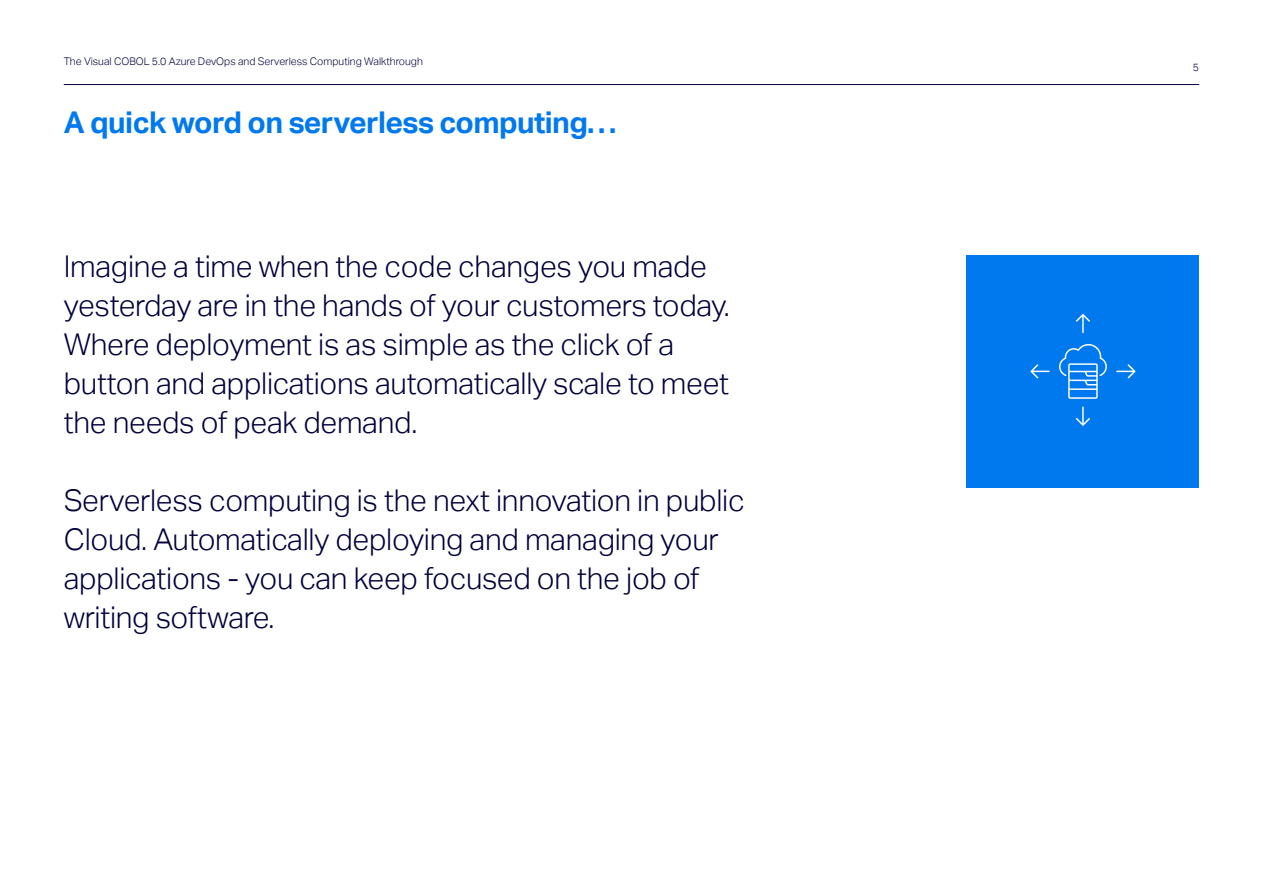
<style>
.page{position:relative;width:1263px;height:893px;background:#fff}
.page>*{position:absolute;margin:0;border:0;box-sizing:border-box;transform-origin:0 0}
.t1{font:300 30px/39px "Aktiv Grotesk";letter-spacing:-.01em;color:#02003c}
.t2{font:700 30px "Aktiv Grotesk";letter-spacing:-.02em;color:#0079ef}
.t3{font:300 10.5px "Aktiv Grotesk";color:#02003c}
</style>
<div class="page">
<hr style="left:64px;top:84px;width:1135px;height:1px;background:#02003c">
<div style="left:967px;top:255px;width:232px;height:233px;background:#0079ef"></div>
<svg style="left:1059px;top:344px;width:48px;height:55px"></svg>
<svg style="left:1076px;top:314px;width:14px;height:19px"></svg>
<svg style="left:1076px;top:407px;width:14px;height:19px"></svg>
<svg style="left:1030px;top:364px;width:20px;height:14px"></svg>
<svg style="left:1116px;top:364px;width:19px;height:14px"></svg>
<p class="t3" style="left:64px;top:56px;width:361px">The Visual COBOL 5.0 Azure DevOps and Serverless Computing Walkthrough</p>
<p class="t3" style="left:1193px;top:61px;width:8px">5</p>
<p class="t2" style="left:64px;top:105px;width:554px">A quick word on serverless computing…</p>
<p class="t1" style="left:64px;top:247px;width:667px">Imagine a time when the code changes you made yesterday are in the hands of your customers today.<br>Where deployment is as simple as the click of a button and applications automatically scale to meet the needs of peak demand.</p>
<p class="t1" style="left:64px;top:481px;width:682px">Serverless computing is the next innovation in public Cloud. Automatically deploying and managing your applications - you can keep focused on the job of writing software.</p>
</div>
